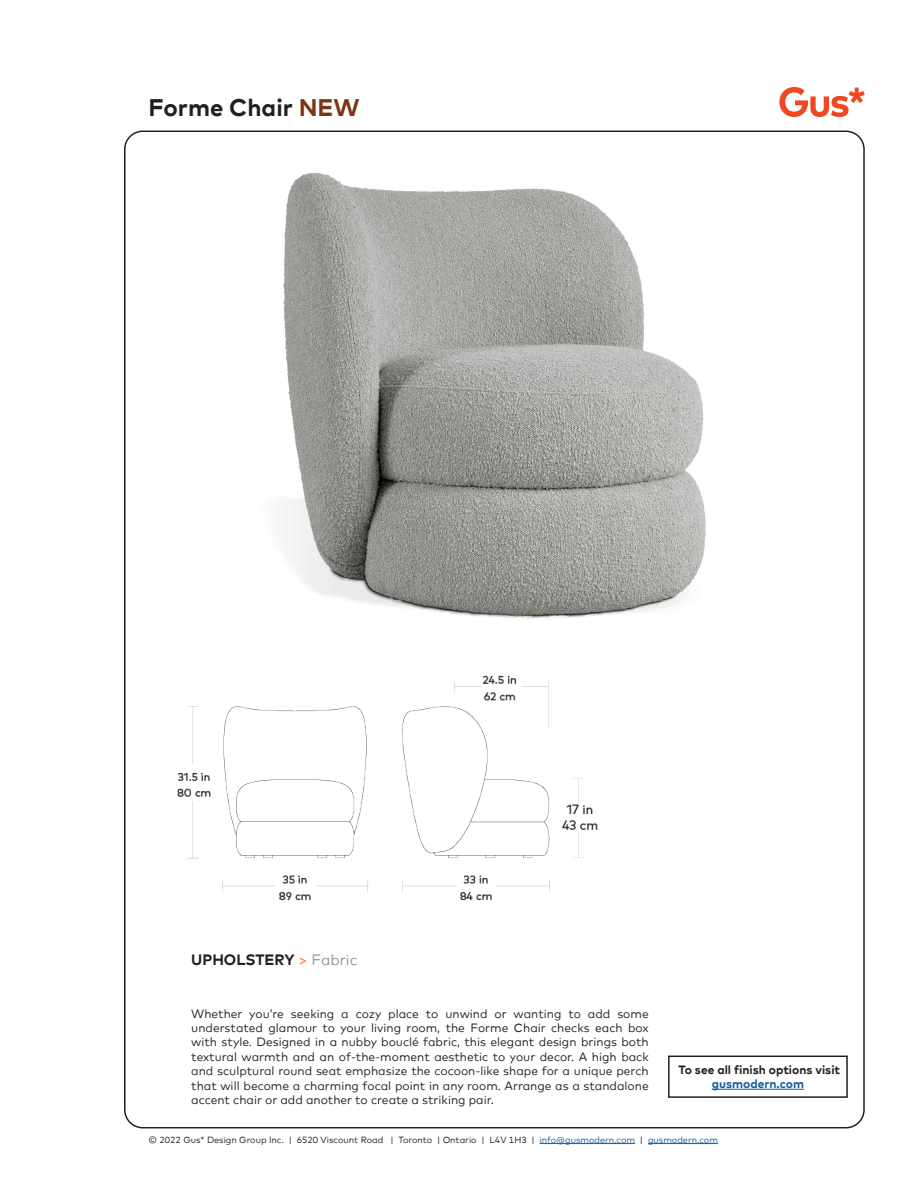
<style>
.page{position:relative;width:918px;height:1188px;background:#fff}
.page>*{position:absolute;margin:0;border:0;box-sizing:border-box;transform-origin:0 0}
.Product_Name_Headlin{font:700 24px "Mark";color:#231f20}
.Product_Name_Headlin-2{font:700 15px "Mark";color:#231f20}
.Product_Description{font:12px/14.4px "Mark";color:#231f20;text-align:justify}
.Product_Name_Headlin-3{font:700 12px/14.4px "Mark";color:#231f20;text-align:center}
.t1{font:9px "Mark";color:#231f20}
.s1{color:#7a3619}
.s2{font-weight:400;color:#f36e21}
.s3{font-weight:400;color:#939598}
.s4{color:#175d9e}
</style>
<div class="page">
<svg style="left:779px;top:87px;width:86px;height:30px"></svg>
<hr style="left:540px;top:1143px;width:95px;height:1px;background:#175d9e">
<hr style="left:648px;top:1143px;width:70px;height:1px;background:#175d9e">
<img style="left:283px;top:172px;width:423px;height:447px">
<img style="left:177px;top:675px;width:421px;height:226px">
<div style="left:668px;top:1056px;width:180px;height:42px;border:2px solid #231f20"></div>
<hr style="left:712px;top:1089px;width:92px;height:1px;background:#175d9e">
<p class="Product_Name_Headlin" style="left:148px;top:92px;width:213px">Forme Chair <span class="s1">NEW</span></p>
<p class="Product_Name_Headlin-2" style="left:191px;top:950px;width:168px">UPHOLSTERY <span class="s2">&gt;</span> <span class="s3">Fabric</span></p>
<p class="Product_Description" style="left:191px;top:1006px;width:459px">Whether you’re seeking a cozy place to unwind or wanting to add some understated glamour to your living room, the Forme Chair checks each box with style. Designed in a nubby bouclé fabric, this elegant design brings both textural warmth and an of-the-moment aesthetic to your decor. A high back and sculptural round seat emphasize the cocoon-like shape for a unique perch that will become a charming focal point in any room. Arrange as a standalone accent chair or add another to create a striking pair.</p>
<p class="Product_Name_Headlin-3" style="left:679px;top:1062px;width:163px">To see all finish options visit <span class="s4">gusmodern.com</span></p>
<p class="t1" style="left:148px;top:1134px;width:571px">© 2022 Gus* Design Group Inc. | 6520 Viscount Road | Toronto | Ontario | L4V 1H3 | <span class="s4">info@gusmodern.com</span> | <span class="s4">gusmodern.com</span></p>
</div>
